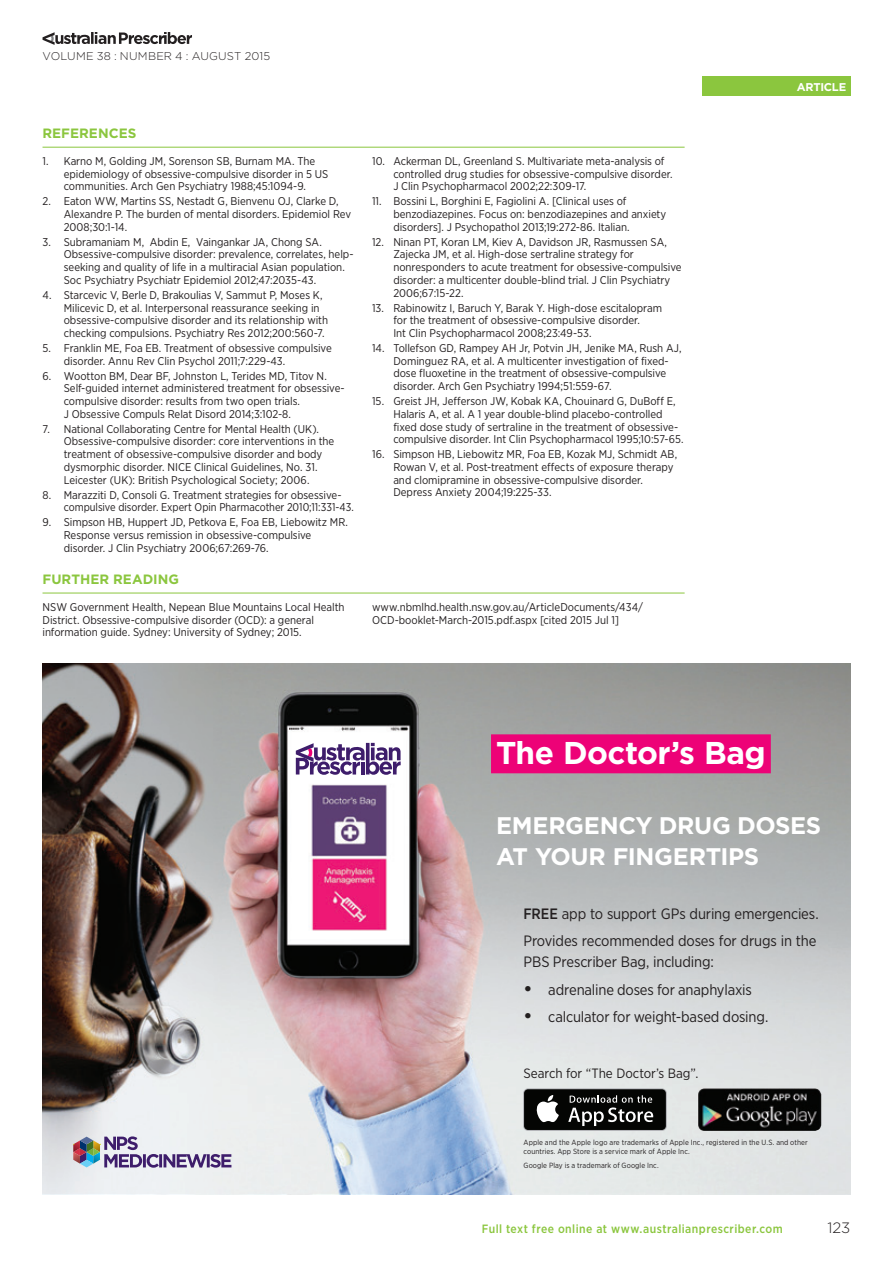
<style>
.page{position:relative;width:893px;height:1263px;background:#fff}
.page>*{position:absolute;margin:0;border:0;box-sizing:border-box;transform-origin:0 0}
.Primary_Heading{font:700 31.5px "Gotham";letter-spacing:-.02em;color:#fff}
.Primary_Heading-2{font:700 24px "Gotham";letter-spacing:-.015em;color:#fff}
.Body_Text{font:15px/21px "Gotham Narrow";letter-spacing:-.01em;color:#231f20}
.t1{font:300 15px "Gotham";color:#231f20}
.Body_Text-2{font:13.5px "Gotham Narrow";letter-spacing:-.005em;color:#231f20}
.References_Header{font:700 13.5px "Gotham";color:#8bc63e}
.t2{font:500 12px "Gotham Narrow";letter-spacing:.035em;color:#8bc63e}
.References_Text{font:11.25px/12.8px "Gotham Narrow";letter-spacing:-.005em;color:#231f20}
.Further_Reading{font:11.25px/12.8px "Gotham Narrow";letter-spacing:-.005em;color:#231f20}
.t3{font:300 11.25px "Gotham";letter-spacing:.02em;color:#231f20}
.t4{font:700 11.25px "Gotham";letter-spacing:-.02em;color:#fff}
.Body_Text-3{font:7.5px/9px "Gotham Narrow";letter-spacing:.01em;color:#231f20}
.s1{font-weight:500}
.s2{font-family:"Gotham";font-weight:700;font-size:18px}
</style>
<div class="page">
<div style="left:702px;top:77px;width:148px;height:19px;background:#8bc63e"></div>
<svg style="left:43px;top:32px;width:149px;height:13px"></svg>
<hr style="left:43px;top:147px;width:642px;height:1px;background:#8bc63e">
<hr style="left:43px;top:593px;width:642px;height:1px;background:#8bc63e">
<img style="left:43px;top:663px;width:807px;height:532px">
<svg style="left:523px;top:1088px;width:144px;height:43px"></svg>
<div style="left:524px;top:1089px;width:142px;height:41px;background:#040503;border-radius:4px"></div>
<svg style="left:536px;top:1095px;width:23px;height:27px"></svg>
<svg style="left:568px;top:1095px;width:85px;height:31px"></svg>
<svg style="left:73px;top:1136px;width:158px;height:32px"></svg>
<div style="left:491px;top:734px;width:280px;height:39px;background:#ed0277"></div>
<img style="left:698px;top:1088px;width:123px;height:43px">
<svg style="left:296px;top:743px;width:105px;height:32px"></svg>
<p class="t3" style="left:43px;top:48px;width:229px">VOLUME 38 : NUMBER 4 : AUGUST 2015</p>
<p class="References_Header" style="left:43px;top:125px;width:95px">REFERENCES</p>
<p class="References_Text" style="left:64px;top:154px;width:266px;text-indent:-21px">1. Karno M, Golding JM, Sorenson SB, Burnam MA. The epidemiology of obsessive-compulsive disorder in 5 US communities. Arch Gen Psychiatry 1988;45:1094-9.</p>
<p class="References_Text" style="left:64px;top:195px;width:289px;text-indent:-21px">2. Eaton WW, Martins SS, Nestadt G, Bienvenu OJ, Clarke D,<br>Alexandre P. The burden of mental disorders. Epidemiol Rev<br>2008;30:1-14.</p>
<p class="References_Text" style="left:64px;top:235px;width:291px;text-indent:-21px">3. Subramaniam M, Abdin E, Vaingankar JA, Chong SA.<br>Obsessive-compulsive disorder: prevalence, correlates, help&shy;seeking and quality of life in a multiracial Asian population.<br>Soc Psychiatry Psychiatr Epidemiol 2012;47:2035-43.</p>
<p class="References_Text" style="left:64px;top:288px;width:266px;text-indent:-21px">4. Starcevic V, Berle D, Brakoulias V, Sammut P, Moses K, Milicevic D, et al. Interpersonal reassurance seeking in obsessive-compulsive disorder and its relationship with checking compulsions. Psychiatry Res 2012;200:560-7.</p>
<p class="References_Text" style="left:64px;top:341px;width:270px;text-indent:-21px">5. Franklin ME, Foa EB. Treatment of obsessive compulsive disorder. Annu Rev Clin Psychol 2011;7:229-43.</p>
<p class="References_Text" style="left:64px;top:369px;width:282px;text-indent:-21px">6. Wootton BM, Dear BF, Johnston L, Terides MD, Titov N.<br>Self-guided internet administered treatment for obsessive&shy;compulsive disorder: results from two open trials.<br>J Obsessive Compuls Relat Disord 2014;3:102-8.</p>
<p class="References_Text" style="left:64px;top:422px;width:272px;text-indent:-21px">7. National Collaborating Centre for Mental Health (UK).<br>Obsessive-compulsive disorder: core interventions in the treatment of obsessive-compulsive disorder and body dysmorphic disorder. NICE Clinical Guidelines, No. 31.<br>Leicester (UK): British Psychological Society; 2006.</p>
<p class="References_Text" style="left:64px;top:488px;width:292px;text-indent:-21px">8. Marazziti D, Consoli G. Treatment strategies for obsessive&shy;compulsive disorder. Expert Opin Pharmacother 2010;11:331-43.</p>
<p class="References_Text" style="left:64px;top:516px;width:286px;text-indent:-21px">9. Simpson HB, Huppert JD, Petkova E, Foa EB, Liebowitz MR.<br>Response versus remission in obsessive-compulsive disorder. J Clin Psychiatry 2006;67:269-76.</p>
<p class="References_Header" style="left:43px;top:570px;width:138px">FURTHER READING</p>
<p class="References_Text" style="left:393px;top:154px;width:281px;text-indent:-21px">10. Ackerman DL, Greenland S. Multivariate meta-analysis of controlled drug studies for obsessive-compulsive disorder.<br>J Clin Psychopharmacol 2002;22:309-17.</p>
<p class="References_Text" style="left:393px;top:195px;width:275px;text-indent:-21px">11. Bossini L, Borghini E, Fagiolini A. [Clinical uses of benzodiazepines. Focus on: benzodiazepines and anxiety disorders]. J Psychopathol 2013;19:272-86. Italian.</p>
<p class="References_Text" style="left:393px;top:235px;width:290px;text-indent:-21px">12. Ninan PT, Koran LM, Kiev A, Davidson JR, Rasmussen SA, Zajecka JM, et al. High-dose sertraline strategy for nonresponders to acute treatment for obsessive-compulsive disorder: a multicenter double-blind trial. J Clin Psychiatry 2006;67:15-22.</p>
<p class="References_Text" style="left:393px;top:301px;width:270px;text-indent:-21px">13. Rabinowitz I, Baruch Y, Barak Y. High-dose escitalopram for the treatment of obsessive-compulsive disorder.<br>Int Clin Psychopharmacol 2008;23:49-53.</p>
<p class="References_Text" style="left:393px;top:341px;width:290px;text-indent:-21px">14. Tollefson GD, Rampey AH Jr, Potvin JH, Jenike MA, Rush AJ, Dominguez RA, et al. A multicenter investigation of fixed&shy;dose fluoxetine in the treatment of obsessive-compulsive disorder. Arch Gen Psychiatry 1994;51:559-67.</p>
<p class="References_Text" style="left:393px;top:394px;width:292px;text-indent:-21px">15. Greist JH, Jefferson JW, Kobak KA, Chouinard G, DuBoff E, Halaris A, et al. A 1 year double-blind placebo-controlled fixed dose study of sertraline in the treatment of obsessive&shy;compulsive disorder. Int Clin Psychopharmacol 1995;10:57-65.</p>
<p class="References_Text" style="left:393px;top:448px;width:285px;text-indent:-21px">16. Simpson HB, Liebowitz MR, Foa EB, Kozak MJ, Schmidt AB, Rowan V, et al. Post-treatment effects of exposure therapy and clomipramine in obsessive-compulsive disorder.<br>Depress Anxiety 2004;19:225-33.</p>
<p class="Further_Reading" style="left:43px;top:600px;width:304px">NSW Government Health, Nepean Blue Mountains Local Health<br>District. Obsessive-compulsive disorder (OCD): a general information guide. Sydney: University of Sydney; 2015.</p>
<p class="Further_Reading" style="left:372px;top:600px;width:272px">www.nbmlhd.health.nsw.gov.au/ArticleDocuments/434/<br>OCD-booklet-March-2015.pdf.aspx [cited 2015 Jul 1]</p>
<p class="t4" style="left:797px;top:79px;width:51px">ARTICLE</p>
<p class="Primary_Heading" style="left:496px;top:732px;width:271px">The Doctor’s Bag</p>
<p class="Primary_Heading-2" style="left:496px;top:809px;width:327px">EMERGENCY DRUG DOSES</p>
<p class="Primary_Heading-2" style="left:496px;top:841px;width:265px">AT YOUR FINGERTIPS</p>
<p class="Body_Text" style="left:524px;top:903px;width:297px"><span class="s1">FREE</span> app to support GPs during emergencies.</p>
<p class="Body_Text" style="left:524px;top:930px;width:294px">Provides recommended doses for drugs in the<br>PBS Prescriber Bag, including:</p>
<p class="Body_Text" style="left:524px;top:979px;width:230px"><span class="s2">•</span> adrenaline doses for anaphylaxis</p>
<p class="Body_Text" style="left:524px;top:1006px;width:246px"><span class="s2">•</span> calculator for weight-based dosing.</p>
<p class="Body_Text-2" style="left:524px;top:1065px;width:176px">Search for “The Doctor’s Bag”.</p>
<p class="Body_Text-3" style="left:524px;top:1138px;width:286px">Apple and the Apple logo are trademarks of Apple Inc., registered in the U.S. and other countries. App Store is a service mark of Apple Inc.</p>
<p class="Body_Text-3" style="left:524px;top:1160px;width:137px">Google Play is a trademark of Google Inc.</p>
<p class="t2" style="left:482px;top:1221px;width:302px">Full text free online at www.australianprescriber.com</p>
<h3 class="t1" style="left:828px;top:1218px;width:24px">123</h3>
</div>
